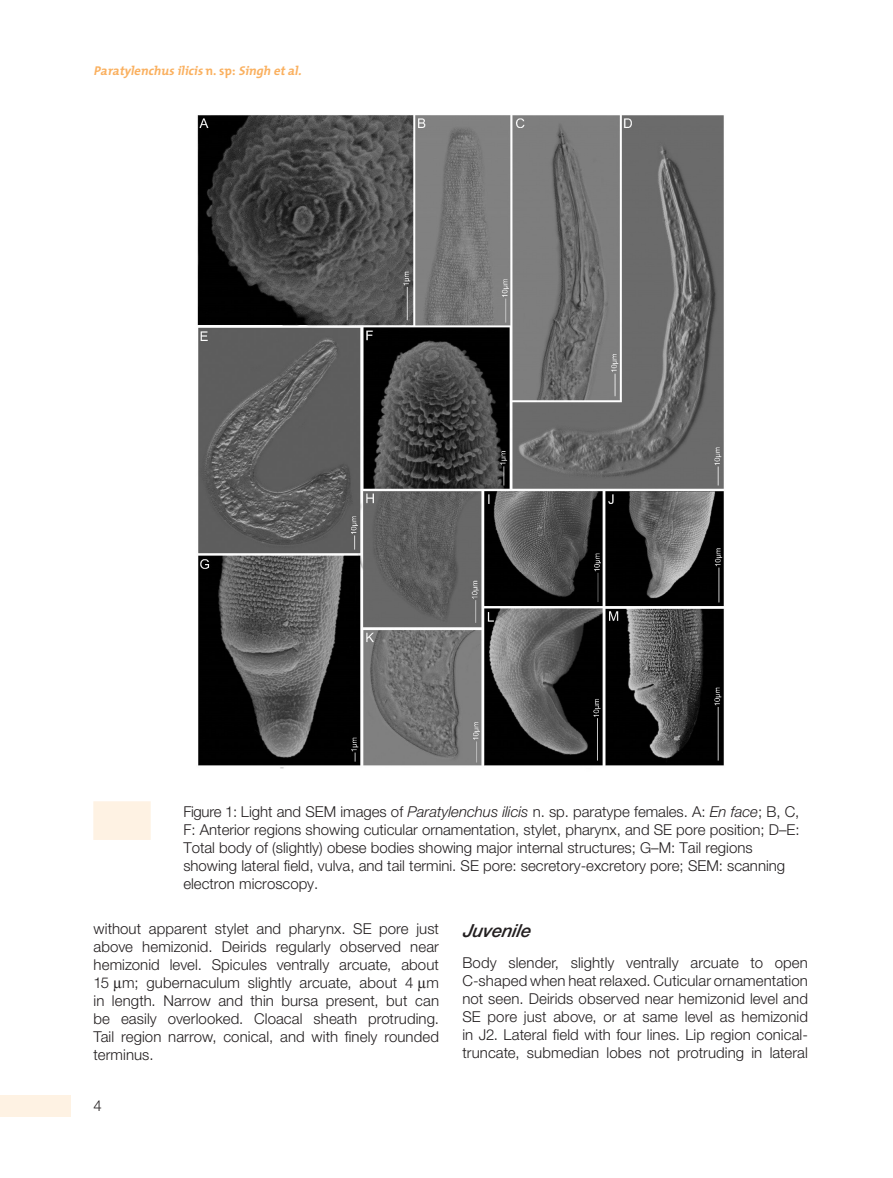
<style>
.page{position:relative;width:893px;height:1178px;background:#fff}
.page>*{position:absolute;margin:0;border:0;box-sizing:border-box;transform-origin:0 0}
.pSec3ttl{font:italic 500 18px "Helvetica Neue LT Std";color:#231f20}
.Para_noindent{font:300 15px/18px "Helvetica Neue LT Pro";letter-spacing:.005em;color:#231f20;text-align:justify}
.Figure_caption{font:300 15px/18px "Helvetica Neue LT Pro";color:#231f20}
.t1{font:italic 700 12.75px "The Mix";color:#fab05f}
.s1{font-style:normal}
.s2{font-family:"Helvetica Neue LT Std";font-style:italic}
</style>
<div class="page">
<div style="left:0;top:1095px;width:70px;height:21px;background:#fef2e3"></div>
<div style="left:93px;top:801px;width:58px;height:39px;background:#fef2e3"></div>
<img style="left:197px;top:115px;width:527px;height:654px">
<p class="t1" style="left:94px;top:60px;width:213px">Paratylenchusilicis<span class="s1">n . s p :</span> Singh etal.</p>
<p class="Figure_caption" style="left:183px;top:803px;width:618px">Figure 1: Light and SEM images of <span class="s2">Paratylenchus ilicis</span> n. sp. paratype females. A: <span class="s2">En face</span>; B, C, F: Anterior regions showing cuticular ornamentation, stylet, pharynx, and SE pore position; D–E:<br>Total body of (slightly) obese bodies showing major internal structures; G–M: Tail regions showing lateral field, vulva, and tail termini. SE pore: secretory-excretory pore; SEM: scanning electron microscopy.</p>
<p class="Para_noindent" style="left:94px;top:919px;width:347px">without apparent stylet and pharynx. SE pore just above hemizonid. Deirids regularly observed near hemizonid level. Spicules ventrally arcuate, about 15 m; gubernaculum slightly arcuate, about 4 m in length. Narrow and thin bursa present, but can be easily overlooked. Cloacal sheath protruding.<br>Tail region narrow, conical, and with finely rounded terminus.</p>
<p class="pSec3ttl" style="left:462px;top:920px;width:73px">Juvenile</p>
<p class="Para_noindent" style="left:462px;top:953px;width:347px">Body slender, slightly ventrally arcuate to open C-shaped when heat relaxed. Cuticular ornamentation not seen. Deirids observed near hemizonid level and SE pore just above, or at same level as hemizonid in J2. Lateral field with four lines. Lip region conical&shy;truncate, submedian lobes not protruding in lateral</p>
<p class="Figure_caption" style="left:94px;top:1096px;width:10px">4</p>
</div>
